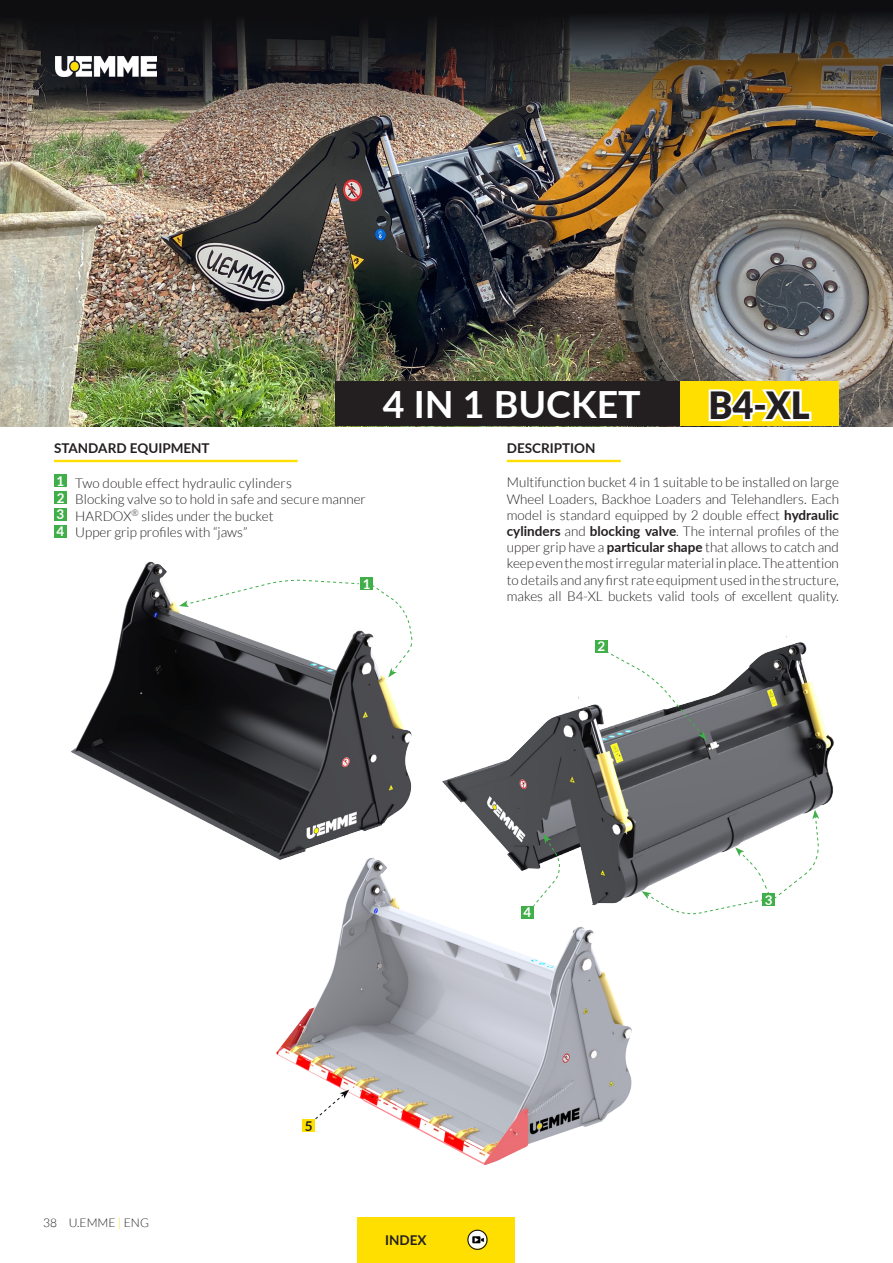
<style>
.page{position:relative;width:893px;height:1263px;background:#fff}
.page>*{position:absolute;margin:0;border:0;box-sizing:border-box;transform-origin:0 0}
.t1{font:700 37.5px "Lato";color:#fff}
.t2{font:900 37.5px "Lato";color:#231f20;scale:.96 1}
.t3{font:300 13.5px/16.2px "Lato";color:#231f20;text-align:justify}
.t4{font:700 13.5px "Lato";color:#231f20}
.t5{font:700 13.5px "Lato";color:#fff}
.t6{font:300 12px "Lato";color:#231f20}
.s1{font-weight:700}
.s2{color:#ffdf00}
</style>
<div class="page">
<img style="left:0;top:170px;width:893px;height:256px">
<hr style="left:507px;top:460px;width:114px;height:2px;background:#ffdf00">
<hr style="left:54px;top:460px;width:244px;height:2px;background:#ffdf00">
<div style="left:679px;top:381px;width:160px;height:45px;background:#ffdf00"></div>
<div style="left:335px;top:381px;width:344px;height:45px;background:#231f20"></div>
<div style="left:357px;top:1217px;width:157px;height:46px;background:#ffdf00"></div>
<img style="left:467px;top:1229px;width:21px;height:21px">
<img style="left:71px;top:561px;width:341px;height:287px">
<img style="left:442px;top:636px;width:392px;height:212px">
<img style="left:257px;top:848px;width:385px;height:318px">
<svg style="left:179px;top:579px;width:181px;height:28px"></svg>
<div style="left:360px;top:577px;width:13px;height:13px;background:#40ae49"></div>
<div style="left:595px;top:640px;width:13px;height:12px;background:#40ae49"></div>
<div style="left:54px;top:474px;width:13px;height:13px;background:#40ae49"></div>
<div style="left:54px;top:525px;width:13px;height:13px;background:#40ae49"></div>
<div style="left:54px;top:491px;width:13px;height:13px;background:#40ae49"></div>
<svg style="left:706px;top:389px;width:108px;height:38px"></svg>
<svg style="left:314px;top:1090px;width:35px;height:30px"></svg>
<svg style="left:606px;top:651px;width:101px;height:89px"></svg>
<div style="left:302px;top:1119px;width:13px;height:13px;background:#ffdf00"></div>
<div style="left:54px;top:508px;width:13px;height:12px;background:#40ae49"></div>
<div style="left:521px;top:906px;width:13px;height:12px;background:#40ae49"></div>
<svg style="left:642px;top:810px;width:177px;height:105px"></svg>
<svg style="left:533px;top:834px;width:28px;height:73px"></svg>
<svg style="left:372px;top:585px;width:41px;height:92px"></svg>
<img style="left:0;top:0;width:893px;height:170px">
<img style="left:55px;top:57px;width:101px;height:19px">
<svg style="left:380px;top:426px;width:27px;height:1px"></svg>
<p class="t4" style="left:54px;top:439px;width:157px">STANDARD EQUIPMENT</p>
<p class="t3" style="left:75px;top:475px;width:218px">Two double effect hydraulic cylinders</p>
<p class="t3" style="left:75px;top:491px;width:292px">Blocking valve so to hold in safe and secure manner</p>
<p class="t3" style="left:75px;top:508px;width:200px">HARDOX<sup>®</sup> slides under the bucket</p>
<p class="t3" style="left:75px;top:524px;width:174px">Upper grip profiles with “jaws”</p>
<p class="t5" style="left:56px;top:471px;width:9px">1</p>
<p class="t5" style="left:57px;top:488px;width:9px">2</p>
<p class="t5" style="left:56px;top:504px;width:9px">3</p>
<p class="t5" style="left:56px;top:521px;width:9px">4</p>
<p class="t5" style="left:363px;top:574px;width:9px">1</p>
<p class="t1" style="left:383px;top:377px;width:259px">4 IN 1 BUCKET</p>
<p class="t4" style="left:507px;top:439px;width:90px">DESCRIPTION</p>
<p class="t2" style="left:709px;top:383px;width:107px">B4-XL</p>
<p class="t3" style="left:507px;top:474px;width:334px">Multifunction bucket 4 in 1 suitable to be installed on large Wheel Loaders, Backhoe Loaders and Telehandlers. Each model is standard equipped by 2 double effect <span class="s1">hydraulic cylinders</span> and <span class="s1">blocking valve</span>. The internal profiles of the upper grip have a <span class="s1">particular shape</span> that allows to catch and keep even the most irregular material in place. The attention to details and any first rate equipment used in the structure, makes all B4-XL buckets valid tools of excellent quality.</p>
<p class="t5" style="left:597px;top:636px;width:9px">2</p>
<p class="t6" style="left:43px;top:1216px;width:15px">38</p>
<p class="t6" style="left:69px;top:1216px;width:82px">U.EMME <span class="s2">|</span> ENG</p>
<p class="t4" style="left:305px;top:1116px;width:9px">5</p>
<p class="t4" style="left:385px;top:1230px;width:43px">INDEX</p>
<p class="t5" style="left:524px;top:902px;width:9px">4</p>
<p class="t5" style="left:765px;top:890px;width:9px">3</p>
</div>
